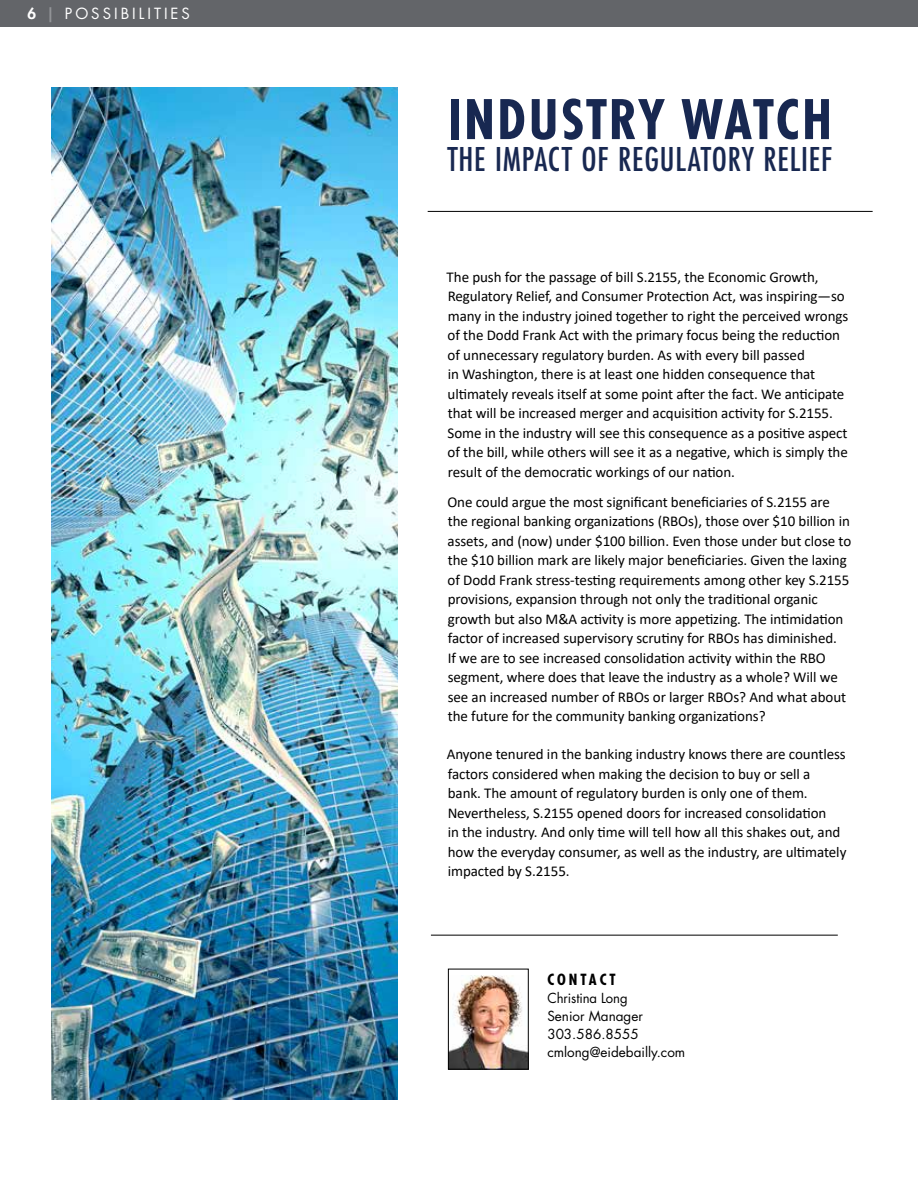
<style>
.page{position:relative;width:918px;height:1188px;background:#fff}
.page>*{position:absolute;margin:0;border:0;box-sizing:border-box;transform-origin:0 0}
.t1{font:700 60px "Futura PT Cond";letter-spacing:.035em;color:#182851}
.t2{font:500 36px "Futura PT Cond";letter-spacing:.02em;color:#182851}
.t3{font:15px/19.5px "Calibri";letter-spacing:-.005em;color:#000}
.t4{font:15px "Futura";letter-spacing:.2em;color:#fff}
.t5{font:700 condensed 15px "Futura";letter-spacing:.2em;color:#000}
.t6{font:13.5px/18px "Futura";color:#000}
.s1{font-weight:800}
.s2{font-weight:800;color:#939598}
</style>
<div class="page">
<div style="left:0;top:0;width:918px;height:27px;background:#636569"></div>
<hr style="left:428px;top:211px;width:445px;height:1px;background:#000">
<hr style="left:431px;top:935px;width:407px;height:1px;background:#000">
<img style="left:450px;top:975px;width:77px;height:93px">
<div style="left:448px;top:969px;width:81px;height:101px;border:1px solid #000"></div>
<img style="left:52px;top:87px;width:345px;height:1013px">
<p class="t4" style="left:27px;top:4px;width:164px"><span class="s1">6</span> <span class="s2">|</span> POSSIBILITIES</p>
<h1 class="t1" style="left:448px;top:84px;width:386px">INDUSTRY WATCH</h1>
<h2 class="t2" style="left:448px;top:138px;width:386px">THE IMPACT OF REGULATORY RELIEF</h2>
<p class="t3" style="left:447px;top:266px;width:403px">The push for the passage of bill S.2155, the Economic Growth, Regulatory Relief, and Consumer Protection Act, was inspiring—so many in the industry joined together to right the perceived wrongs of the Dodd Frank Act with the primary focus being the reduction of unnecessary regulatory burden. As with every bill passed<br>in Washington, there is at least one hidden consequence that ultimately reveals itself at some point after the fact. We anticipate that will be increased merger and acquisition activity for S.2155.<br>Some in the industry will see this consequence as a positive aspect of the bill, while others will see it as a negative, which is simply the result of the democratic workings of our nation.</p>
<p class="t3" style="left:447px;top:492px;width:405px">One could argue the most significant beneficiaries of S.2155 are the regional banking organizations (RBOs), those over $10 billion in assets, and (now) under $100 billion. Even those under but close to the $10 billion mark are likely major beneficiaries. Given the laxing of Dodd Frank stress-testing requirements among other key S.2155 provisions, expansion through not only the traditional organic growth but also M&amp;A activity is more appetizing. The intimidation factor of increased supervisory scrutiny for RBOs has diminished.<br>If we are to see increased consolidation activity within the RBO segment, where does that leave the industry as a whole? Will we see an increased number of RBOs or larger RBOs? And what about the future for the community banking organizations?</p>
<p class="t3" style="left:447px;top:744px;width:401px">Anyone tenured in the banking industry knows there are countless factors considered when making the decision to buy or sell a<br>bank. The amount of regulatory burden is only one of them.<br>Nevertheless, S.2155 opened doors for increased consolidation<br>in the industry. And only time will tell how all this shakes out, and how the everyday consumer, as well as the industry, are ultimately impacted by S.2155.</p>
<p class="t5" style="left:547px;top:970px;width:70px">CONTACT</p>
<p class="t6" style="left:547px;top:989px;width:139px">Christina Long<br>Senior Manager<br>303.586.8555 cmlong@eidebailly.com</p>
</div>
